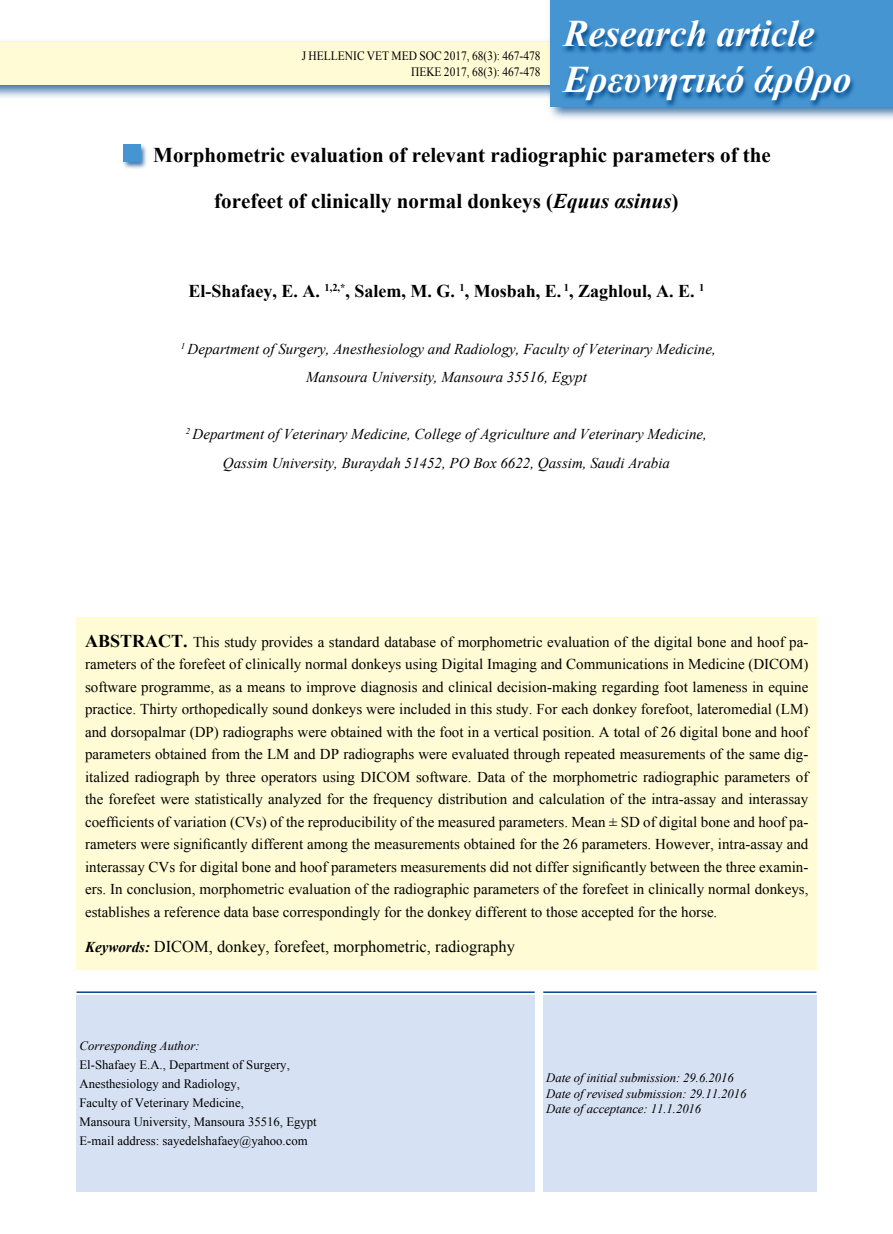
<style>
.page{position:relative;width:893px;height:1234px;background:#fff}
.page>*{position:absolute;margin:0;border:0;box-sizing:border-box;transform-origin:0 0}
.t1{font:italic 700 37.5px/46px "Times New Roman";color:#fff}
.t2{font:700 21px "Times New Roman";color:#000}
.t3{font:700 18px "Times New Roman";color:#000}
.t4{font:16.5px "Times New Roman";color:#000}
.t5{font:15px/22.5px "Times New Roman";color:#000;text-align:justify}
.t6{font:italic 15px/28.5px "Times New Roman";color:#000;text-align:center}
.t7{font:12.75px/19.2px "Times New Roman";color:#000}
.t8{font:italic 12.75px/15.3px "Times New Roman";letter-spacing:-.005em;color:#000}
.t9{font:12.75px/15.3px "Times New Roman";color:#000;text-align:right;scale:.9 1}
.s1{font-style:italic}
.s2{font-weight:700;font-size:18px}
.s3{font-weight:700;font-style:italic;font-size:15px}
</style>
<div class="page">
<div style="left:122px;top:143px;width:26px;height:26px;background:#00488e;opacity:.75"></div>
<div style="left:124px;top:145px;width:17px;height:17px;background:#4495d1"></div>
<div style="left:77px;top:994px;width:458px;height:197px;background:#d6e2f4"></div>
<hr style="left:77px;top:991px;width:458px;height:1px;background:#00488e">
<hr style="left:543px;top:991px;width:273px;height:1px;background:#00488e">
<div style="left:543px;top:994px;width:273px;height:197px;background:#d6e2f4"></div>
<div style="left:0;top:39px;width:571px;height:61px;background:#00488e;opacity:.75"></div>
<div style="left:0;top:42px;width:556px;height:43px;background:#fffcd5"></div>
<div style="left:547px;top:0;width:346px;height:122px;background:#00488e;opacity:.75"></div>
<div style="left:550px;top:0;width:343px;height:106px;background:#4495d1"></div>
<svg style="left:560px;top:23px;width:296px;height:85px"></svg>
<div style="left:77px;top:617px;width:740px;height:352px;background:#fffcd5"></div>
<p class="t9" style="left:302px;top:48px;width:267px">J HELLENIC VET MED SOC 2017, 68(3): 467-478<br>ΠΕΚΕ 2017, 68(3): 467-478</p>
<h1 class="t1" style="left:563px;top:9px;width:289px">Research article<br>Ερευνητικό άρθρο</h1>
<h2 class="t2" style="left:153px;top:140px;width:619px">Morphometric evaluation of relevant radiographic parameters of the</h2>
<h2 class="t2" style="left:214px;top:187px;width:466px">forefeet of clinically normal donkeys (<span class="s1">Equus αsinus</span>)</h2>
<p class="t3" style="left:189px;top:278px;width:517px">El-Shafaey, E. A. <sup>1,2,*</sup>, Salem, M. G. <sup>1</sup>, Mosbah, E. <sup>1</sup>, Zaghloul, A. E. <sup>1</sup></p>
<p class="t6" style="left:181px;top:334px;width:536px"><sup>1</sup> Department of Surgery, Anesthesiology and Radiology, Faculty of Veterinary Medicine,<br>Mansoura University, Mansoura 35516, Egypt</p>
<p class="t6" style="left:186px;top:419px;width:523px"><sup>2</sup> Department of Veterinary Medicine, College of Agriculture and Veterinary Medicine,<br>Qassim University, Buraydah 51452, PO Box 6622, Qassim, Saudi Arabia</p>
<p class="t5" style="left:85px;top:630px;width:725px"><span class="s2">ABSTRACT.</span> This study provides a standard database of morphometric evaluation of the digital bone and hoof pa&shy;rameters of the forefeet of clinically normal donkeys using Digital Imaging and Communications in Medicine (DICOM) software programme, as a means to improve diagnosis and clinical decision-making regarding foot lameness in equine practice. Thirty orthopedically sound donkeys were included in this study. For each donkey forefoot, lateromedial (LM) and dorsopalmar (DP) radiographs were obtained with the foot in a vertical position. A total of 26 digital bone and hoof parameters obtained from the LM and DP radiographs were evaluated through repeated measurements of the same dig&shy;italized radiograph by three operators using DICOM software. Data of the morphometric radiographic parameters of the forefeet were statistically analyzed for the frequency distribution and calculation of the intra-assay and interassay coefficients of variation (CVs) of the reproducibility of the measured parameters. Mean ± SD of digital bone and hoof pa&shy;rameters were significantly different among the measurements obtained for the 26 parameters. However, intra-assay and interassay CVs for digital bone and hoof parameters measurements did not differ significantly between the three examin&shy;ers. In conclusion, morphometric evaluation of the radiographic parameters of the forefeet in clinically normal donkeys, establishes a reference data base correspondingly for the donkey different to those accepted for the horse.</p>
<p class="t4" style="left:85px;top:935px;width:431px"><span class="s3">Keywords:</span> DICOM, donkey, forefeet, morphometric, radiography</p>
<p class="t8" style="left:80px;top:1037px;width:122px">Corresponding Author:</p>
<p class="t7" style="left:80px;top:1054px;width:239px">El-Shafaey E.A., Department of Surgery, Anesthesiology and Radiology,<br>Faculty of Veterinary Medicine,<br>Mansoura University, Mansoura 35516, Egypt E-mail address: sayedelshafaey@yahoo.com</p>
<p class="t8" style="left:546px;top:1069px;width:202px">Date of initial submission: 29.6.2016<br>Date of revised submission: 29.11.2016<br>Date of acceptance: 11.1.2016</p>
</div>
